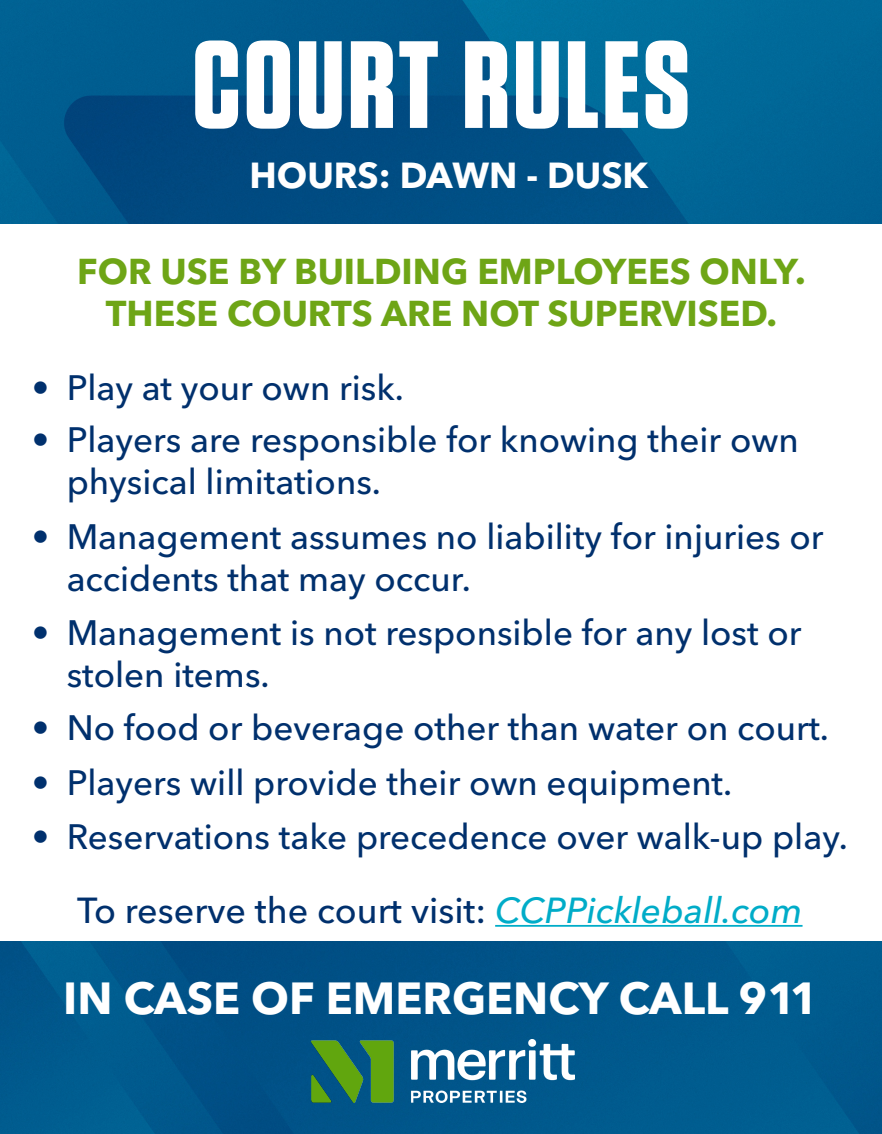
<style>
.page{position:relative;width:882px;height:1134px;background:#fff}
.page>*{position:absolute;margin:0;border:0;box-sizing:border-box;transform-origin:0 0}
.t1{font:700 123.81px "Tungsten";letter-spacing:.025em;color:#fff}
.t2{font:700 44.54px "Avenir Next LT Pro";color:#fff}
.t3{font:500 35.88px "Avenir Next LT Pro";color:#00306d}
.t4{font:700 35.88px "Avenir Next LT Pro";color:#fff}
.t5{font:700 35.61px "Avenir Next LT Pro";color:#6ea516}
.t6{font:500 35px/42px "Avenir Next LT Pro";color:#00306d}
.s1{font-style:italic;color:#00acc8}
</style>
<div class="page">
<img style="left:0;top:0;width:882px;height:224px">
<img style="left:0;top:942px;width:882px;height:192px">
<img style="left:311px;top:1039px;width:264px;height:63px">
<hr style="left:495px;top:925px;width:308px;height:2px;background:#00acc8">
<p class="t1" style="left:192px;top:19px;width:499px">COURT RULES</p>
<p class="t4" style="left:249px;top:153px;width:400px">HOURS: DAWN - DUSK</p>
<p class="t5" style="left:77px;top:249px;width:730px">FOR USE BY BUILDING EMPLOYEES ONLY.</p>
<p class="t5" style="left:106px;top:292px;width:673px">THESE COURTS ARE NOT SUPERVISED.</p>
<p class="t6" style="left:32px;top:366px;width:374px">• Play at your own risk.</p>
<p class="t6" style="left:67px;top:419px;width:734px;text-indent:-35px">• Players are responsible for knowing their own physical limitations.</p>
<p class="t6" style="left:67px;top:516px;width:758px;text-indent:-35px">• Management assumes no liability for injuries or accidents that may occur.</p>
<p class="t6" style="left:67px;top:612px;width:736px;text-indent:-35px">• Management is not responsible for any lost or stolen items.</p>
<p class="t6" style="left:32px;top:707px;width:799px">• No food or beverage other than water on court.</p>
<p class="t6" style="left:32px;top:761px;width:702px">• Players will provide their own equipment.</p>
<p class="t6" style="left:32px;top:816px;width:818px">• Reservations take precedence over walk-up play.</p>
<p class="t3" style="left:77px;top:889px;width:727px">To reserve the court visit: <span class="s1">CCPPickleball.com</span></p>
<p class="t2" style="left:63px;top:971px;width:757px">IN CASE OF EMERGENCY CALL 911</p>
</div>
